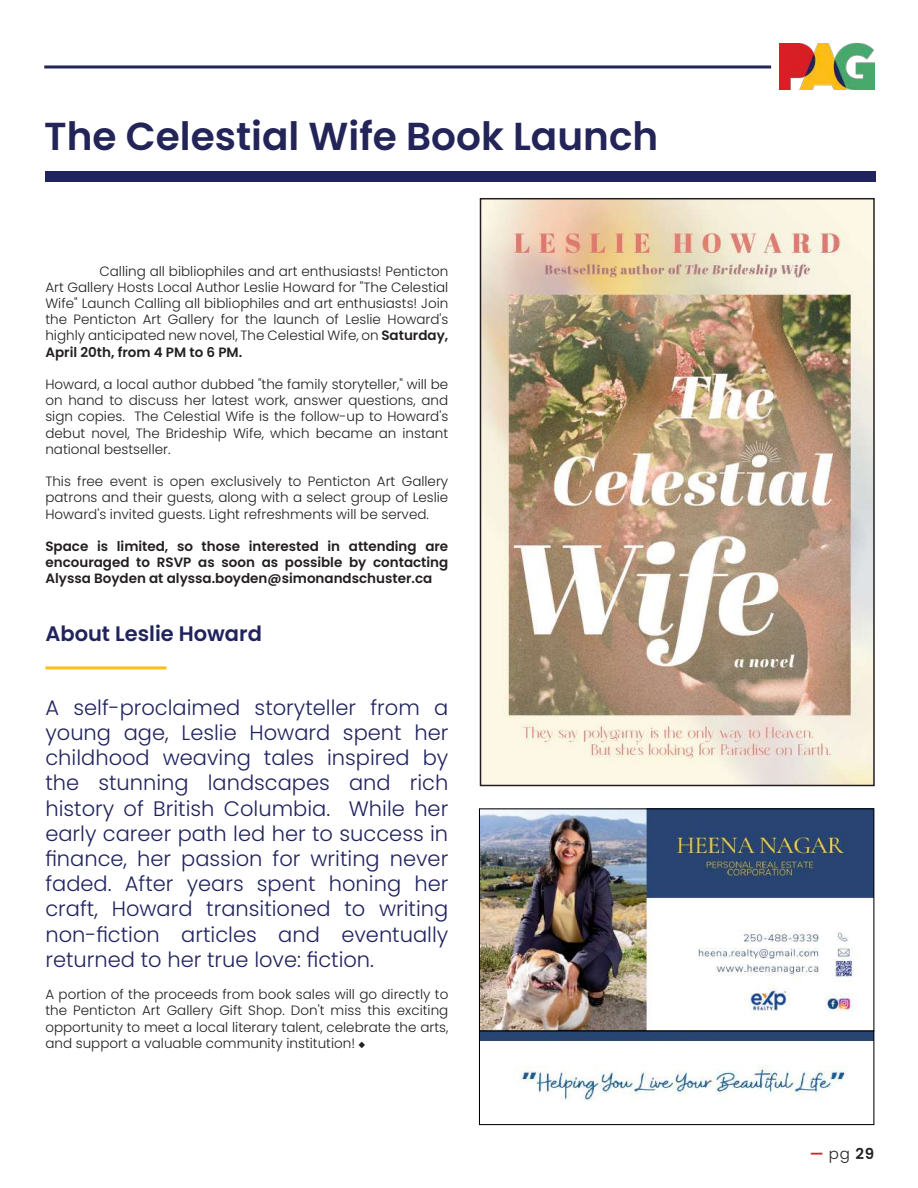
<style>
.page{position:relative;width:918px;height:1188px;background:#fff}
.page>*{position:absolute;margin:0;border:0;box-sizing:border-box;transform-origin:0 0}
.t1{font:600 39px "Poppins";color:#232458}
.t2{font:300 21px/25.2px "Poppins";color:#20235d;text-align:justify}
.t3{font:600 21px "Poppins";color:#20235d}
.t4{font:300 15px "Poppins";color:#231f20}
.t5{font:300 13.5px/16.2px "Poppins";color:#231f20;text-align:justify}
.t6{font:600 13.5px/16.2px "Poppins";color:#231f20;text-align:justify}
.s1{font-weight:600}
.s2{font-family:"Anonymous Pro";font-weight:700}
.s3{font-weight:600;color:#da1f2b}
</style>
<div class="page">
<img style="left:780px;top:43px;width:94px;height:46px">
<hr style="left:44px;top:65px;width:727px;height:3px;background:#242458">
<div style="left:45px;top:171px;width:831px;height:11px;background:#20235d"></div>
<img style="left:483px;top:201px;width:389px;height:582px">
<div style="left:480px;top:198px;width:395px;height:588px;border:2px solid #231f20"></div>
<img style="left:481px;top:810px;width:391px;height:291px">
<div style="left:479px;top:1030px;width:395px;height:95px;border:1px solid #000"></div>
<hr style="left:45px;top:666px;width:122px;height:3px;background:#fdbe15">
<h1 class="t1" style="left:44px;top:114px;width:615px">The Celestial Wife Book Launch</h1>
<p class="t5" style="left:45px;top:263px;width:404px;text-indent:54px">Calling all bibliophiles and art enthusiasts! Penticton Art Gallery Hosts Local Author Leslie Howard for "The Celestial Wife" Launch Calling all bibliophiles and art enthusiasts! Join the Penticton Art Gallery for the launch of Leslie Howard's highly anticipated new novel, The Celestial Wife, on <span class="s1">Saturday, April 20th, from 4 PM to 6 PM.</span></p>
<p class="t5" style="left:45px;top:376px;width:404px">Howard, a local author dubbed "the family storyteller," will be on hand to discuss her latest work, answer questions, and sign copies. The Celestial Wife is the follow-up to Howard's debut novel, The Brideship Wife, which became an instant national bestseller.</p>
<p class="t5" style="left:45px;top:474px;width:404px">This free event is open exclusively to Penticton Art Gallery patrons and their guests, along with a select group of Leslie Howard's invited guests. Light refreshments will be served.</p>
<p class="t6" style="left:45px;top:538px;width:404px">Space is limited, so those interested in attending are encouraged to RSVP as soon as possible by contacting Alyssa Boyden at alyssa.boyden@simonandschuster.ca</p>
<h2 class="t3" style="left:45px;top:622px;width:218px">About Leslie Howard</h2>
<p class="t2" style="left:45px;top:695px;width:404px">A self-proclaimed storyteller from a young age, Leslie Howard spent her childhood weaving tales inspired by the stunning landscapes and rich history of British Columbia. While her early career path led her to success in finance, her passion for writing never faded. After years spent honing her craft, Howard transitioned to writing non-fiction articles and eventually returned to her true love: fiction.</p>
<p class="t5" style="left:45px;top:987px;width:404px">A portion of the proceeds from book sales will go directly to the Penticton Art Gallery Gift Shop. Don't miss this exciting opportunity to meet a local literary talent, celebrate the arts, and support a valuable community institution! <span class="s2">◆</span></p>
<p class="t4" style="left:810px;top:1146px;width:66px"><span class="s3">—</span> pg <span class="s1">29</span></p>
</div>
